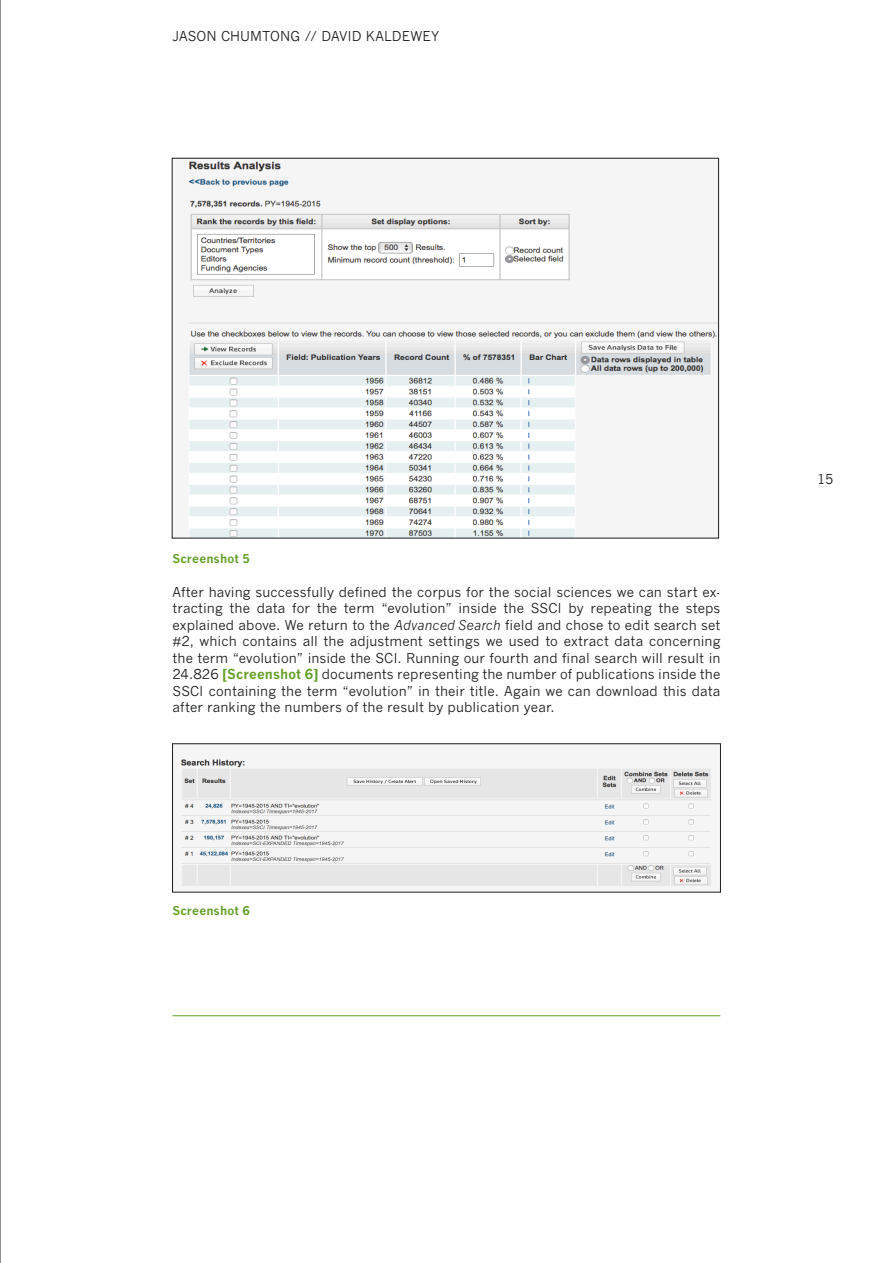
<style>
.page{position:relative;width:893px;height:1263px;background:#fff}
.page>*{position:absolute;margin:0;border:0;box-sizing:border-box;transform-origin:0 0}
.t1{font:13.5px/16.5px "News Gothic MT2";letter-spacing:.005em;color:#1d1e1f;text-align:justify}
.t2{font:13.5px "News Gothic MT4";letter-spacing:.005em;color:#1d1e1f}
.t3{font:12px "News Gothic MT Bold 2";letter-spacing:.015em;color:#639e28}
.s1{font-family:"News Gothic";font-style:italic}
.s2{font-family:"News Gothic MT Bold 2";color:#639e28}
</style>
<div class="page">
<hr style="left:0;top:0;width:1px;height:1263px;background:#1d1e1f">
<hr style="left:173px;top:1015px;width:547px;height:1px;background:#639e28">
<img style="left:180px;top:759px;width:531px;height:128px">
<div style="left:172px;top:743px;width:549px;height:149px;border:1px solid #1d1e1f"></div>
<img style="left:188px;top:161px;width:529px;height:375px">
<p class="t2" style="left:173px;top:28px;width:268px">JASON CHUMTONG // DAVID KALDEWEY</p>
<p class="t3" style="left:173px;top:551px;width:79px">Screenshot 5</p>
<p class="t1" style="left:173px;top:583px;width:549px">After having successfully defined the corpus for the social sciences we can start ex&shy;tracting the data for the term “evolution” inside the SSCI by repeating the steps explained above. We return to the <span class="s1">Advanced Search</span> field and chose to edit search set #2, which contains all the adjustment settings we used to extract data concerning the term “evolution” inside the SCI. Running our fourth and final search will result in 24.826 <span class="s2">[Screenshot 6]</span> documents representing the number of publications inside the SSCI containing the term “evolution” in their title. Again we can download this data after ranking the numbers of the result by publication year.</p>
<p class="t3" style="left:173px;top:903px;width:79px">Screenshot 6</p>
<p class="t1" style="left:817px;top:470px;width:18px">15</p>
</div>
